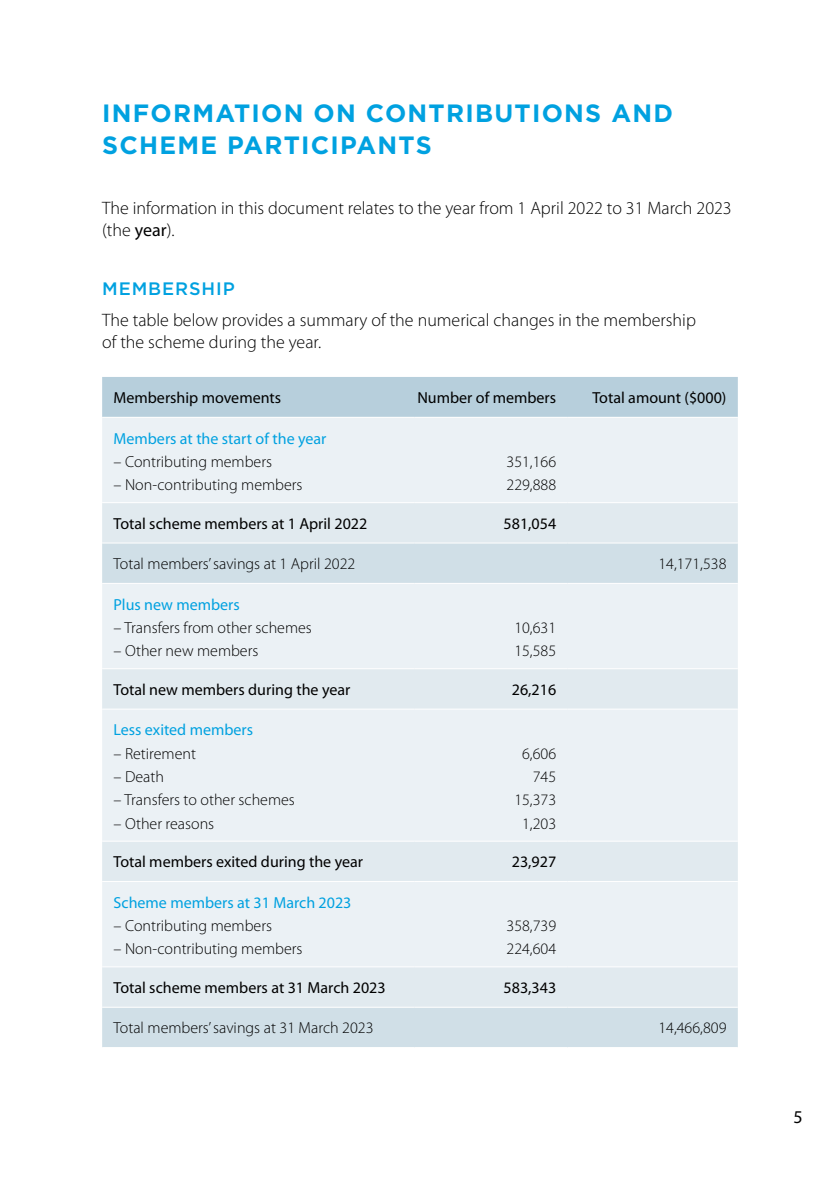
<style>
.page{position:relative;width:840px;height:1191px;background:#fff}
.page>*{position:absolute;margin:0;border:0;box-sizing:border-box;transform-origin:0 0}
.t1{font:700 25px/32px "Gotham";letter-spacing:.05em;color:#00a1e0}
.t2{font:300 18px/22px "Myriad Pro";color:#000}
.t3{font:500 18px "Gotham";letter-spacing:.05em;color:#00a1e0}
.t4{font:18px "Myriad Pro";color:#000}
.t5{font:300 16px "Myriad Pro";color:#000}
.t6{font:16px "Myriad Pro";color:#000}
.t7{font:16px "Myriad Pro";color:#00a1e0}
.s1{font-weight:400}
</style>
<div class="page">
<div style="left:102px;top:377px;width:635px;height:40px;background:#b7cfdc"></div>
<div style="left:102px;top:418px;width:635px;height:84px;background:#ebf1f5"></div>
<div style="left:102px;top:503px;width:635px;height:39px;background:#e1eaef"></div>
<svg style="left:102px;top:543px;width:635px;height:504px;background:#e4ecf1"></svg>
<hr style="left:102px;top:583px;width:312px;height:1px;background:#fff">
<hr style="left:414px;top:583px;width:153px;height:1px;background:#fff">
<hr style="left:567px;top:583px;width:170px;height:1px;background:#fff">
<hr style="left:102px;top:668px;width:312px;height:1px;background:#fff">
<hr style="left:414px;top:668px;width:153px;height:1px;background:#fff">
<hr style="left:567px;top:668px;width:170px;height:1px;background:#fff">
<hr style="left:102px;top:708px;width:312px;height:1px;background:#fff">
<hr style="left:414px;top:708px;width:153px;height:1px;background:#fff">
<hr style="left:567px;top:708px;width:170px;height:1px;background:#fff">
<hr style="left:102px;top:840px;width:312px;height:1px;background:#fff">
<hr style="left:414px;top:840px;width:153px;height:1px;background:#fff">
<hr style="left:567px;top:840px;width:170px;height:1px;background:#fff">
<hr style="left:102px;top:881px;width:312px;height:1px;background:#fff">
<hr style="left:414px;top:881px;width:153px;height:1px;background:#fff">
<hr style="left:567px;top:881px;width:170px;height:1px;background:#fff">
<hr style="left:102px;top:966px;width:312px;height:1px;background:#fff">
<hr style="left:414px;top:966px;width:153px;height:1px;background:#fff">
<hr style="left:567px;top:966px;width:170px;height:1px;background:#fff">
<hr style="left:102px;top:1006px;width:312px;height:1px;background:#fff">
<hr style="left:414px;top:1006px;width:153px;height:1px;background:#fff">
<hr style="left:567px;top:1006px;width:170px;height:1px;background:#fff">
<h1 class="t1" style="left:102px;top:97px;width:572px">INFORMATION ON CONTRIBUTIONS AND<br>SCHEME PARTICIPANTS</h1>
<p class="t2" style="left:102px;top:196px;width:630px">The information in this document relates to the year from 1 April 2022 to 31 March 2023 (the <span class="s1">year</span>).</p>
<p class="t3" style="left:102px;top:277px;width:134px">MEMBERSHIP</p>
<p class="t2" style="left:102px;top:309px;width:595px">The table below provides a summary of the numerical changes in the membership of the scheme during the year.</p>
<p class="t6" style="left:113px;top:388px;width:169px">Membership movements</p>
<p class="t6" style="left:417px;top:388px;width:140px">Number of members</p>
<p class="t6" style="left:592px;top:388px;width:135px">Total amount ($000)</p>
<p class="t7" style="left:113px;top:428px;width:214px">Members at the start of the year</p>
<p class="t5" style="left:113px;top:452px;width:160px">– Contributing members</p>
<p class="t5" style="left:506px;top:452px;width:51px">351,166</p>
<p class="t5" style="left:113px;top:475px;width:190px">– Non-contributing members</p>
<p class="t5" style="left:506px;top:475px;width:51px">229,888</p>
<p class="t6" style="left:113px;top:513px;width:255px">Total scheme members at 1 April 2022</p>
<p class="t6" style="left:503px;top:513px;width:54px">581,054</p>
<p class="t5" style="left:113px;top:554px;width:243px">Total members’ savings at 1 April 2022</p>
<p class="t5" style="left:658px;top:554px;width:70px">14,171,538</p>
<p class="t7" style="left:113px;top:594px;width:128px">Plus new members</p>
<p class="t5" style="left:113px;top:618px;width:200px">– Transfers from other schemes</p>
<p class="t5" style="left:514px;top:618px;width:43px">10,631</p>
<p class="t5" style="left:113px;top:641px;width:146px">– Other new members</p>
<p class="t5" style="left:514px;top:641px;width:43px">15,585</p>
<p class="t6" style="left:113px;top:679px;width:238px">Total new members during the year</p>
<p class="t6" style="left:511px;top:679px;width:46px">26,216</p>
<p class="t7" style="left:113px;top:720px;width:141px">Less exited members</p>
<p class="t5" style="left:113px;top:743px;width:84px">– Retirement</p>
<p class="t5" style="left:522px;top:743px;width:36px">6,606</p>
<p class="t5" style="left:113px;top:767px;width:52px">– Death</p>
<p class="t5" style="left:532px;top:767px;width:25px">745</p>
<p class="t5" style="left:113px;top:790px;width:183px">– Transfers to other schemes</p>
<p class="t5" style="left:514px;top:790px;width:43px">15,373</p>
<p class="t5" style="left:113px;top:813px;width:102px">– Other reasons</p>
<p class="t5" style="left:522px;top:813px;width:36px">1,203</p>
<p class="t6" style="left:113px;top:852px;width:251px">Total members exited during the year</p>
<p class="t6" style="left:511px;top:852px;width:46px">23,927</p>
<p class="t7" style="left:113px;top:892px;width:239px">Scheme members at 31 March 2023</p>
<p class="t5" style="left:113px;top:916px;width:160px">– Contributing members</p>
<p class="t5" style="left:506px;top:916px;width:51px">358,739</p>
<p class="t5" style="left:113px;top:939px;width:190px">– Non-contributing members</p>
<p class="t5" style="left:506px;top:939px;width:51px">224,604</p>
<p class="t6" style="left:113px;top:978px;width:273px">Total scheme members at 31 March 2023</p>
<p class="t6" style="left:503px;top:978px;width:54px">583,343</p>
<p class="t5" style="left:113px;top:1018px;width:261px">Total members’ savings at 31 March 2023</p>
<p class="t5" style="left:658px;top:1018px;width:70px">14,466,809</p>
<p class="t4" style="left:793px;top:1105px;width:11px">5</p>
</div>
